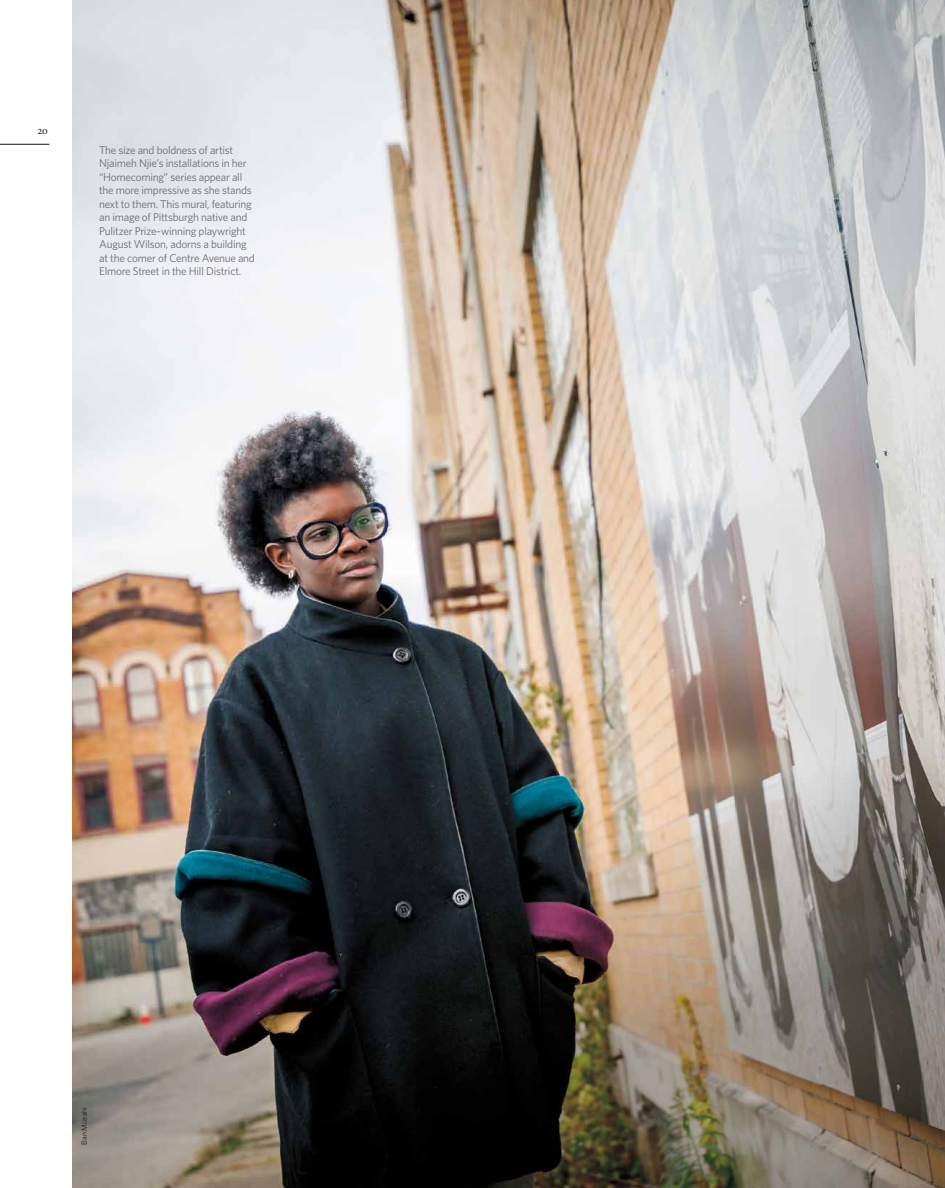
<style>
.page{position:relative;width:945px;height:1188px;background:#fff}
.page>*{position:absolute;margin:0;border:0;box-sizing:border-box;transform-origin:0 0}
.t1{font:11.25px/13.5px "Whitney";letter-spacing:-.02em;color:#6c6d6d}
.t2{font:11.25px "Minion Regular SC";color:#1c1b1b}
.t3{font:7.5px "Whitney";color:#1c1b1b}
</style>
<div class="page">
<img style="left:72px;top:0;width:873px;height:1188px">
<img style="left:417px;top:646px;width:528px;height:542px">
<hr style="left:0;top:144px;width:50px;height:1px;background:#1c1b1b">
<p class="t2" style="left:37px;top:125px;width:12px">20</p>
<p class="t1" style="left:99px;top:143px;width:157px">The size and boldness of artist Njaimeh Njie’s installations in her “Homecoming” series appear all the more impressive as she stands next to them. This mural, featuring an image of Pittsburgh native and Pulitzer Prize–winning playwright August Wilson, adorns a building at the corner of Centre Avenue and Elmore Street in the Hill District.</p>
<p class="t3" style="left:79px;top:1145px;width:40px;rotate:-90deg">Elan Mizrahi</p>
</div>
